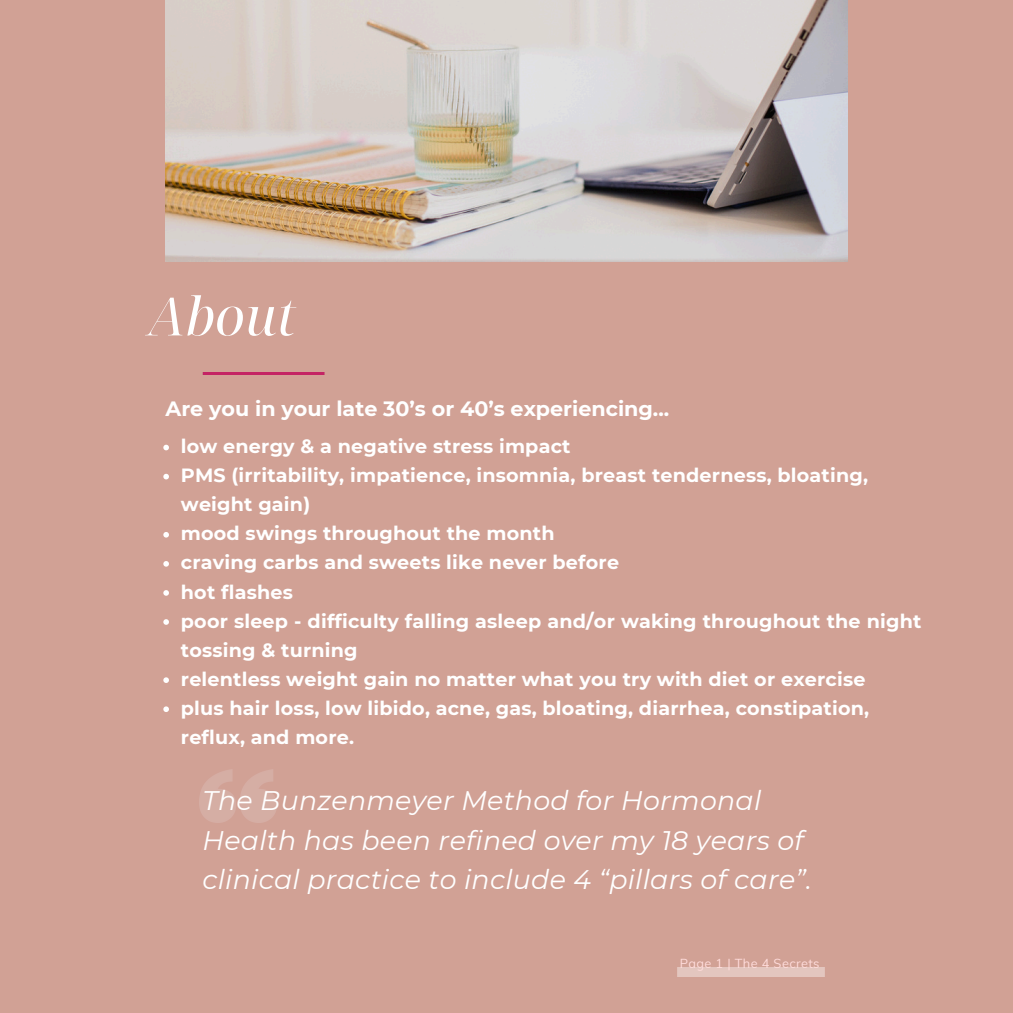
<style>
.page{position:relative;width:1013px;height:1013px;background:#fff}
.page>*{position:absolute;margin:0;border:0;box-sizing:border-box;transform-origin:0 0}
.t1{font:italic 52.88px "Noto Serif Display";color:#fff}
.t2{font:italic 26.88px/39.2px "Montserrat";letter-spacing:.01em;color:#fff}
.t3{font:700 20.62px "Montserrat";color:#fff}
.t4{font:700 19.12px/29px "Montserrat";letter-spacing:.01em;color:#fff}
.t5{font:12.75px "Muli";letter-spacing:.03em;color:#ffdcdb}
</style>
<div class="page">
<div style="left:0;top:0;width:1012px;height:1012px;background:#d1a195"></div>
<img style="left:165px;top:0;width:682px;height:261px">
<img style="left:677px;top:967px;width:147px;height:9px">
<img style="left:202px;top:372px;width:123px;height:2px">
<img style="left:199px;top:769px;width:77px;height:53px">
<svg style="left:163px;top:445px;width:6px;height:5px"></svg>
<svg style="left:163px;top:474px;width:6px;height:5px"></svg>
<svg style="left:163px;top:532px;width:6px;height:5px"></svg>
<svg style="left:163px;top:561px;width:6px;height:5px"></svg>
<svg style="left:163px;top:590px;width:6px;height:5px"></svg>
<svg style="left:163px;top:619px;width:6px;height:6px"></svg>
<svg style="left:163px;top:677px;width:6px;height:6px"></svg>
<svg style="left:163px;top:706px;width:6px;height:6px"></svg>
<p class="t1" style="left:148px;top:279px;width:149px">About</p>
<p class="t3" style="left:165px;top:395px;width:505px">Are you in your late 30’s or 40’s experiencing...</p>
<h1 class="t4" style="left:181px;top:432px;width:391px">low energy &amp; a negative stress impact</h1>
<p class="t4" style="left:181px;top:461px;width:688px">PMS (irritability, impatience, insomnia, breast tenderness, bloating, weight gain)</p>
<h3 class="t4" style="left:181px;top:519px;width:375px">mood swings throughout the month</h3>
<p class="t4" style="left:181px;top:548px;width:439px">craving carbs and sweets like never before</p>
<p class="t4" style="left:181px;top:577px;width:113px">hot flashes</p>
<p class="t4" style="left:181px;top:606px;width:742px">poor sleep - difficulty falling asleep and/or waking throughout the night tossing &amp; turning</p>
<p class="t4" style="left:181px;top:664px;width:686px">relentless weight gain no matter what you try with diet or exercise</p>
<p class="t4" style="left:181px;top:693px;width:690px">plus hair loss, low libido, acne, gas, bloating, diarrhea, constipation, reflux, and more.</p>
<p class="t2" style="left:202px;top:781px;width:611px">The Bunzenmeyer Method for Hormonal<br>Health has been refined over my 18 years of clinical practice to include 4 “pillars of care”.</p>
<p class="t5" style="left:679px;top:955px;width:141px">Page 1 | The 4 Secrets</p>
</div>
